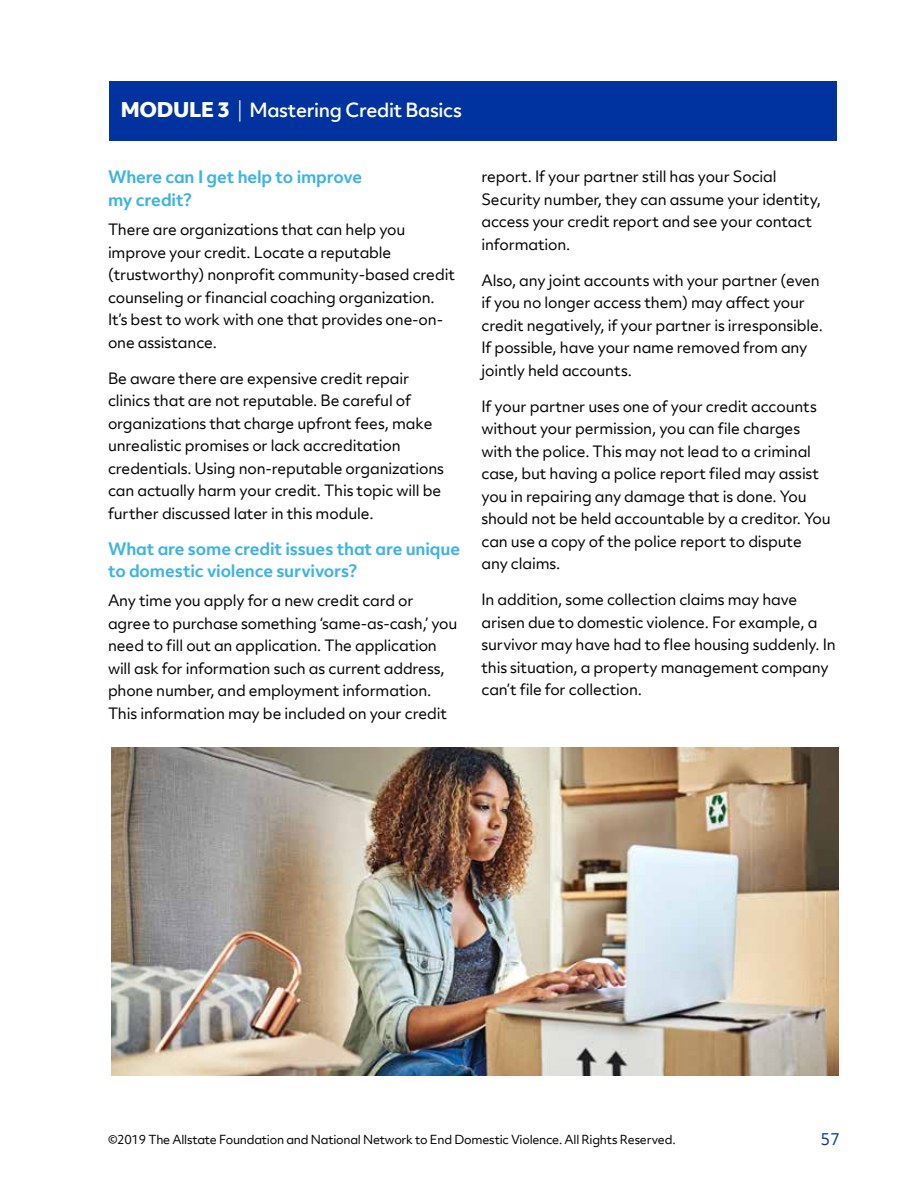
<style>
.page{position:relative;width:918px;height:1188px;background:#fff}
.page>*{position:absolute;margin:0;border:0;box-sizing:border-box;transform-origin:0 0}
.t1{font:500 18.75px "Allstate Objektiv";letter-spacing:-.02em;color:#fff}
.t2{font:700 16.5px/22.5px "Allstate Objektiv";letter-spacing:-.01em;color:#3cb4e5}
.t3{font:15.75px "Allstate Objektiv";color:#0033a0}
.t4{font:15px/22.5px "Allstate Objektiv";letter-spacing:-.01em;color:#000}
.t5{font:12px "Allstate Objektiv";letter-spacing:-.02em;color:#000}
.s1{font-weight:800;font-size:19.5px}
.s2{font-weight:300;font-size:19.5px}
</style>
<div class="page">
<div style="left:110px;top:81px;width:727px;height:59px;background:#0033a0"></div>
<img style="left:111px;top:747px;width:728px;height:329px">
<p class="t1" style="left:121px;top:97px;width:343px"><span class="s1">MODULE 3</span> <span class="s2">|</span> Mastering Credit Basics</p>
<p class="t2" style="left:108px;top:165px;width:256px">Where can I get help to improve my credit?</p>
<p class="t4" style="left:108px;top:218px;width:348px">There are organizations that can help you improve your credit. Locate a reputable (trustworthy) nonprofit community-based credit counseling or financial coaching organization.<br>It’s best to work with one that provides one-on&shy;one assistance.</p>
<p class="t4" style="left:108px;top:367px;width:338px">Be aware there are expensive credit repair clinics that are not reputable. Be careful of organizations that charge upfront fees, make unrealistic promises or lack accreditation credentials. Using non-reputable organizations can actually harm your credit. This topic will be further discussed later in this module.</p>
<p class="t2" style="left:108px;top:537px;width:354px">What are some credit issues that are unique to domestic violence survivors?</p>
<p class="t4" style="left:108px;top:589px;width:351px">Any time you apply for a new credit card or agree to purchase something ‘same-as-cash,’ you need to fill out an application. The application will ask for information such as current address, phone number, and employment information.<br>This information may be included on your credit</p>
<p class="t4" style="left:482px;top:165px;width:341px">report. If your partner still has your Social Security number, they can assume your identity, access your credit report and see your contact information.</p>
<p class="t4" style="left:482px;top:269px;width:343px">Also, any joint accounts with your partner (even if you no longer access them) may affect your credit negatively, if your partner is irresponsible.<br>If possible, have your name removed from any jointly held accounts.</p>
<p class="t4" style="left:482px;top:395px;width:351px">If your partner uses one of your credit accounts without your permission, you can file charges with the police. This may not lead to a criminal case, but having a police report filed may assist you in repairing any damage that is done. You should not be held accountable by a creditor. You can use a copy of the police report to dispute any claims.</p>
<p class="t4" style="left:482px;top:588px;width:356px">In addition, some collection claims may have arisen due to domestic violence. For example, a survivor may have had to flee housing suddenly. In this situation, a property management company can’t file for collection.</p>
<p class="t5" style="left:108px;top:1131px;width:569px">©2019 The Allstate Foundation and National Network to End Domestic Violence. All Rights Reserved.</p>
<p class="t3" style="left:821px;top:1128px;width:21px">57</p>
</div>
